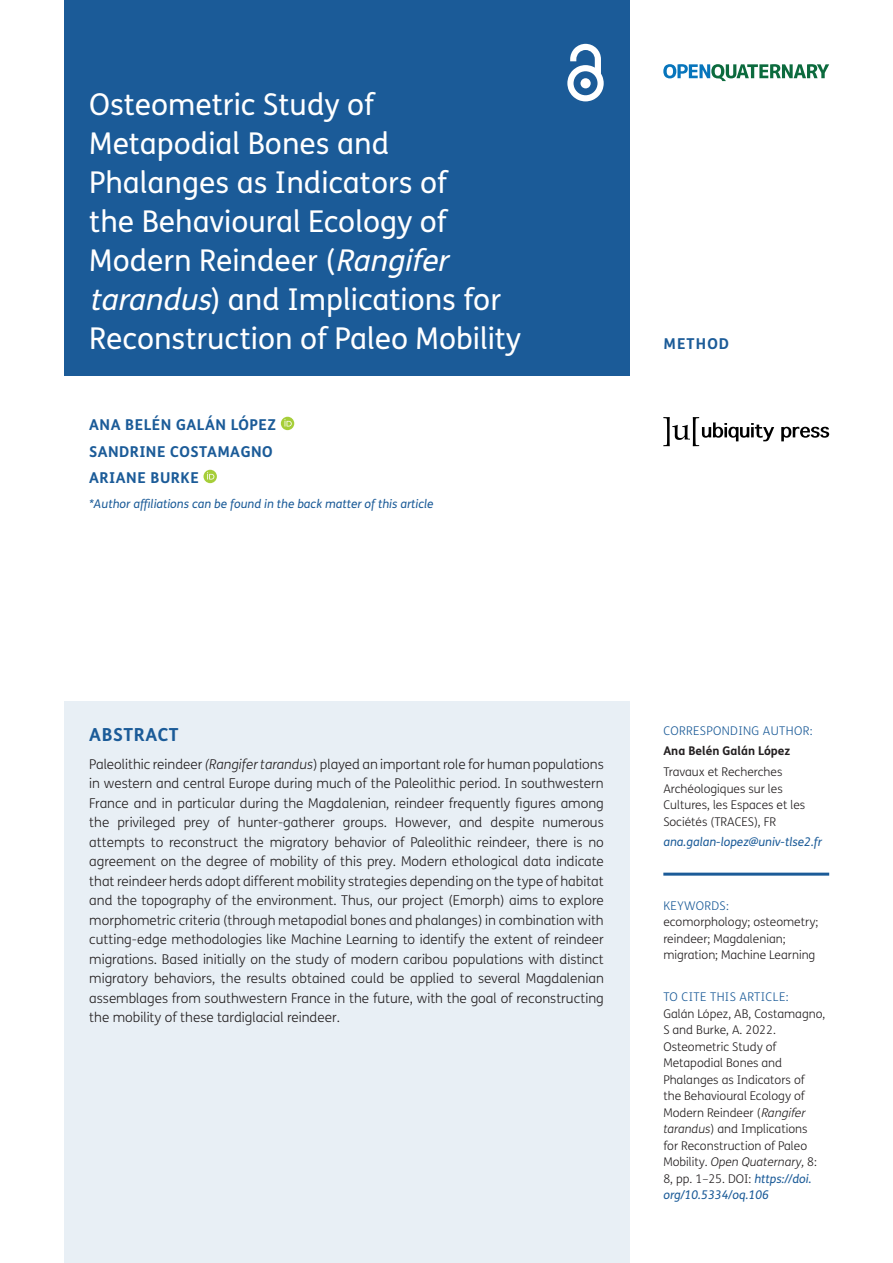
<style>
.page{position:relative;width:893px;height:1263px;background:#fff}
.page>*{position:absolute;margin:0;border:0;box-sizing:border-box;transform-origin:0 0}
.Article_Title{font:30px/39px "FS Me";color:#fff}
.Abstract_Heading{font:700 18px "FS Me";letter-spacing:.03em;color:#1b5b98}
.Cover_Authors{font:700 15px "FS Me";letter-spacing:.03em;color:#1b5b98}
.Abstract_Copy{font:300 13.5px/19.5px "FS Me";color:#231f20;text-align:justify}
.t1{font:300 12px/16.5px "FS Me";color:#231f20}
.t2{font:italic 12px "FS Me";color:#1b5b98}
.t3{font:300 12px "FS Me";letter-spacing:.03em;color:#1b5b98}
.t4{font:700 12px "FS Me";color:#231f20}
.s1{font-style:italic}
.s2{font-weight:400;font-style:italic;color:#1b5b98}
</style>
<div class="page">
<div style="left:64px;top:0;width:565px;height:376px;background:#1b5b98"></div>
<svg style="left:567px;top:44px;width:37px;height:57px"></svg>
<svg style="left:781px;top:427px;width:48px;height:14px"></svg>
<svg style="left:663px;top:417px;width:111px;height:29px"></svg>
<svg style="left:663px;top:64px;width:166px;height:17px"></svg>
<div style="left:64px;top:702px;width:565px;height:561px;background:#e8eff5"></div>
<hr style="left:663px;top:873px;width:166px;height:3px;background:#1b5b98">
<svg style="left:281px;top:417px;width:13px;height:13px"></svg>
<svg style="left:284px;top:419px;width:8px;height:7px"></svg>
<svg style="left:203px;top:470px;width:14px;height:13px"></svg>
<svg style="left:207px;top:472px;width:7px;height:7px"></svg>
<h1 class="Article_Title" style="left:89px;top:85px;width:368px">Osteometric Study of<br>Metapodial Bones and<br>Phalanges as Indicators of the Behavioural Ecology of<br>Modern Reindeer (<span class="s1">Rangifer</span></h1>
<h1 class="Article_Title" style="left:89px;top:280px;width:433px"><span class="s1">tarandus</span>) and Implications for<br>Reconstruction of Paleo Mobility</h1>
<p class="Cover_Authors" style="left:89px;top:415px;width:188px">ANA BELÉN GALÁN LÓPEZ</p>
<p class="Cover_Authors" style="left:89px;top:442px;width:185px">SANDRINE COSTAMAGNO</p>
<p class="Cover_Authors" style="left:89px;top:468px;width:111px">ARIANE BURKE</p>
<p class="t2" style="left:89px;top:497px;width:346px">*Author affiliations can be found in the back matter of this article</p>
<p class="Cover_Authors" style="left:663px;top:334px;width:67px">METHOD</p>
<h1 class="Abstract_Heading" style="left:89px;top:723px;width:91px">ABSTRACT</h1>
<p class="Abstract_Copy" style="left:89px;top:755px;width:516px">Paleolithic reindeer <span class="s1">(Rangifer tarandus</span>) played an important role for human populations in western and central Europe during much of the Paleolithic period. In southwestern France and in particular during the Magdalenian, reindeer frequently figures among the privileged prey of hunter-gatherer groups. However, and despite numerous attempts to reconstruct the migratory behavior of Paleolithic reindeer, there is no agreement on the degree of mobility of this prey. Modern ethological data indicate that reindeer herds adopt different mobility strategies depending on the type of habitat and the topography of the environment. Thus, our project (Emorph) aims to explore morphometric criteria (through metapodial bones and phalanges) in combination with cutting-edge methodologies like Machine Learning to identify the extent of reindeer migrations. Based initially on the study of modern caribou populations with distinct migratory behaviors, the results obtained could be applied to several Magdalenian assemblages from southwestern France in the future, with the goal of reconstructing the mobility of these tardiglacial reindeer.</p>
<p class="t3" style="left:663px;top:723px;width:151px">CORRESPONDING AUTHOR:</p>
<p class="t4" style="left:663px;top:744px;width:128px">Ana Belén Galán López</p>
<p class="t1" style="left:663px;top:764px;width:143px">Travaux et Recherches<br>Archéologiques sur les<br>Cultures, les Espaces et les<br>Sociétés (TRACES), FR</p>
<p class="t2" style="left:663px;top:835px;width:160px">ana.galan-lopez@univ-tlse2.fr</p>
<p class="t3" style="left:663px;top:898px;width:67px">KEYWORDS:</p>
<p class="t1" style="left:663px;top:914px;width:156px">ecomorphology; osteometry; reindeer; Magdalenian; migration; Machine Learning</p>
<p class="t3" style="left:663px;top:990px;width:127px">TO CITE THIS ARTICLE:</p>
<p class="t1" style="left:663px;top:1005px;width:164px">Galán López, AB, Costamagno,<br>S and Burke, A. 2022.<br>Osteometric Study of<br>Metapodial Bones and<br>Phalanges as Indicators of the Behavioural Ecology of<br>Modern Reindeer (<span class="s1">Rangifer </span><span class="s1">tarandus</span>) and Implications<br>for Reconstruction of Paleo<br>Mobility. <span class="s1">Open Quaternary,</span> 8:<br>8, pp. 1–25. DOI: <span class="s2">https://doi. org/10.5334/oq.106</span></p>
</div>
